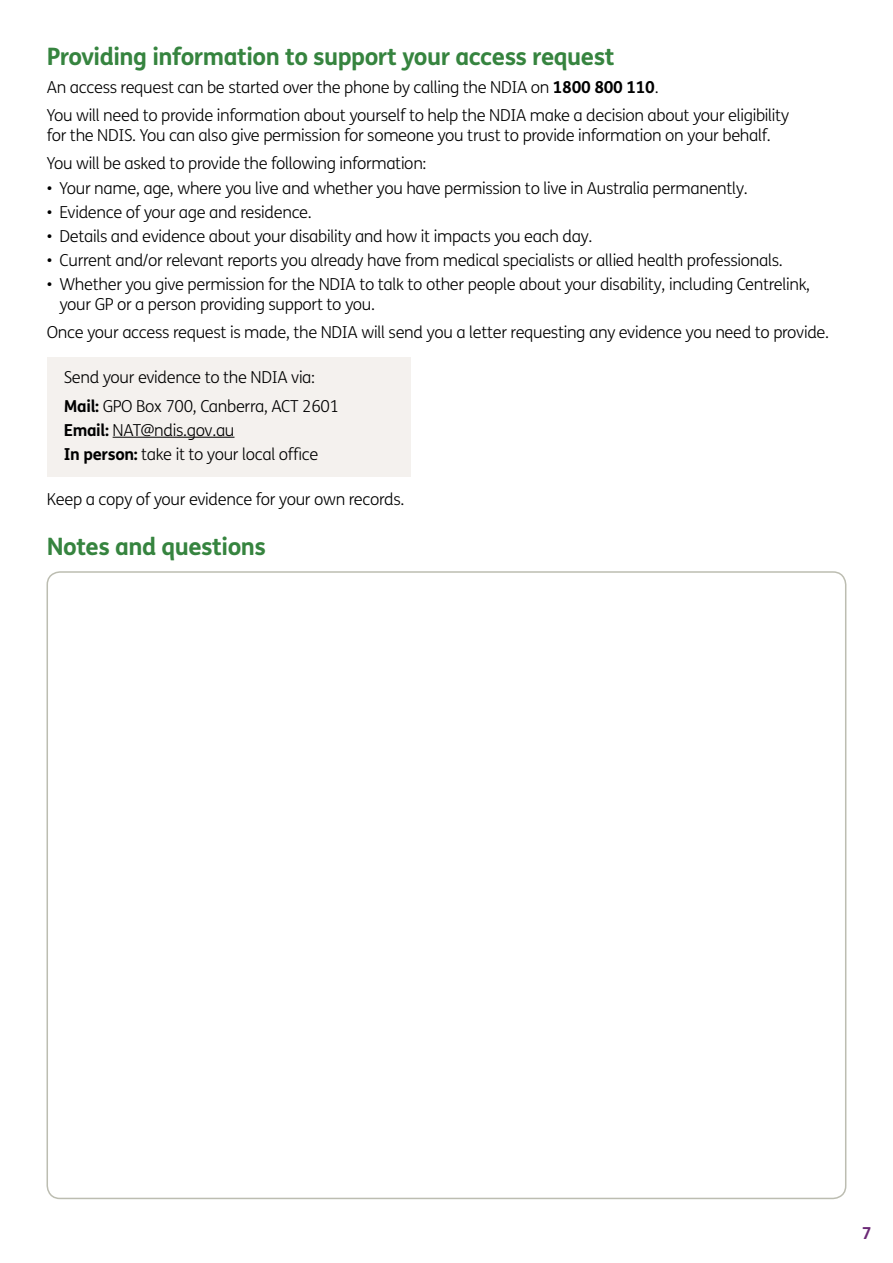
<style>
.page{position:relative;width:893px;height:1263px;background:#fff}
.page>*{position:absolute;margin:0;border:0;box-sizing:border-box;transform-origin:0 0}
.t1{font:700 24px "FS Me";letter-spacing:-.02em;color:#36843f}
.t2{font:300 16.5px/19.8px "FS Me";letter-spacing:-.02em;color:#000}
.t3{font:700 16.5px "FS Me";color:#6b2976}
.s1{font-weight:700}
</style>
<div class="page">
<div style="left:47px;top:358px;width:363px;height:119px;background:#f4f1ee"></div>
<hr style="left:113px;top:437px;width:121px;height:1px;background:#000">
<h3 class="t1" style="left:47px;top:41px;width:569px">Providing information to support your access request</h3>
<p class="t2" style="left:47px;top:78px;width:613px">An access request can be started over the phone by calling the NDIA on <span class="s1">1800 800 110</span>.</p>
<p class="t2" style="left:47px;top:106px;width:744px">You will need to provide information about yourself to help the NDIA make a decision about your eligibility for the NDIS. You can also give permission for someone you trust to provide information on your behalf.</p>
<p class="t2" style="left:47px;top:154px;width:381px">You will be asked to provide the following information:</p>
<p class="t2" style="left:47px;top:178px;width:703px">• Your name, age, where you live and whether you have permission to live in Australia permanently.</p>
<p class="t2" style="left:47px;top:202px;width:267px">• Evidence of your age and residence.</p>
<p class="t2" style="left:47px;top:226px;width:547px">• Details and evidence about your disability and how it impacts you each day.</p>
<p class="t2" style="left:47px;top:250px;width:738px">• Current and/or relevant reports you already have from medical specialists or allied health professionals.</p>
<p class="t2" style="left:60px;top:275px;width:752px;text-indent:-13px">• Whether you give permission for the NDIA to talk to other people about your disability, including Centrelink, your GP or a person providing support to you.</p>
<p class="t2" style="left:47px;top:323px;width:784px">Once your access request is made, the NDIA will send you a letter requesting any evidence you need to provide.</p>
<p class="t2" style="left:64px;top:368px;width:253px">Send your evidence to the NDIA via:</p>
<p class="t2" style="left:64px;top:396px;width:277px"><span class="s1">Mail:</span> GPO Box 700, Canberra, ACT 2601</p>
<p class="t2" style="left:64px;top:420px;width:172px"><span class="s1">Email:</span> NAT@ndis.gov.au</p>
<p class="t2" style="left:64px;top:444px;width:256px"><span class="s1">In person:</span> take it to your local office</p>
<p class="t2" style="left:47px;top:490px;width:359px">Keep a copy of your evidence for your own records.</p>
<h3 class="t1" style="left:47px;top:531px;width:221px">Notes and questions</h3>
<p class="t3" style="left:862px;top:1223px;width:11px">7</p>
</div>
